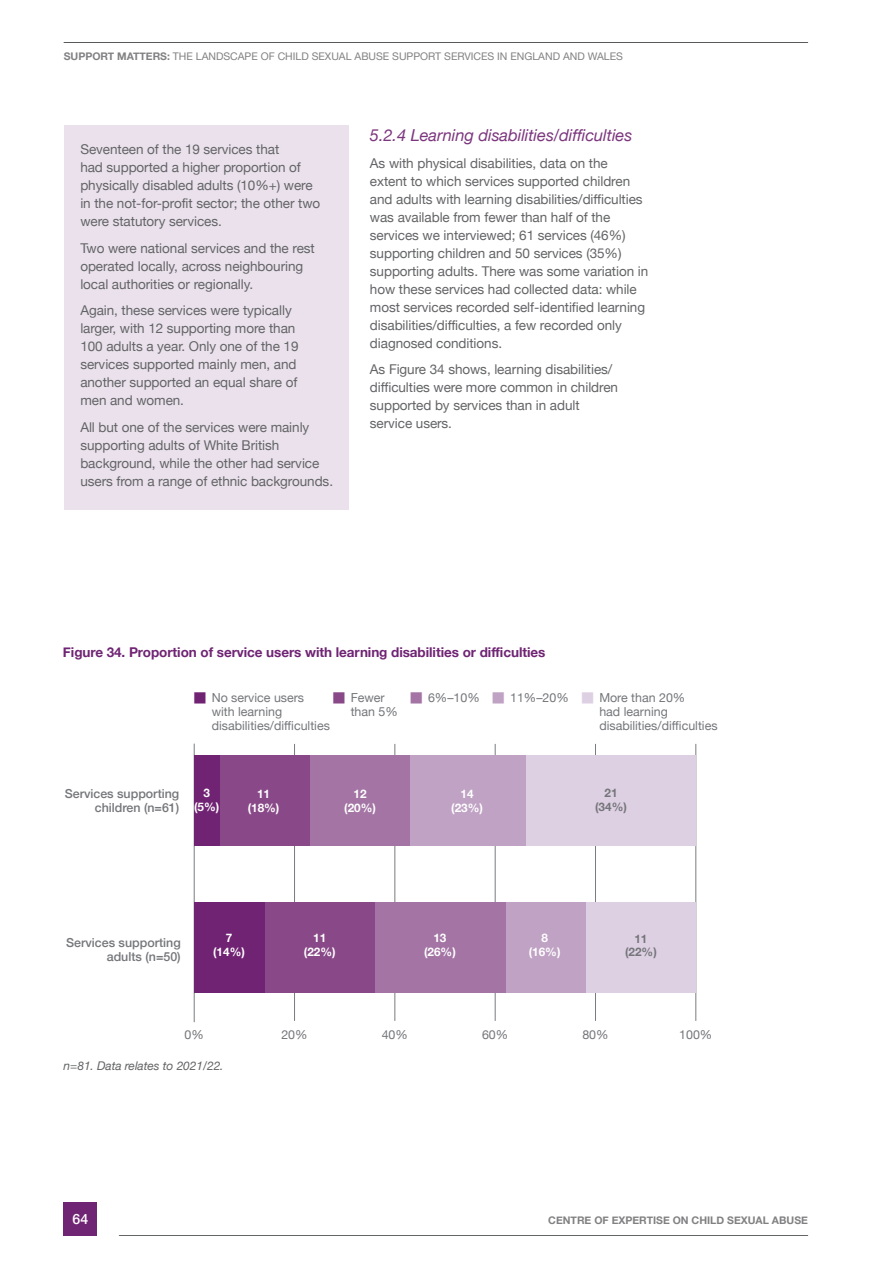
<style>
.page{position:relative;width:893px;height:1263px;background:#fff}
.page>*{position:absolute;margin:0;border:0;box-sizing:border-box;transform-origin:0 0}
.t1{font:italic 16.5px "Helvetica Neue";letter-spacing:-.005em;color:#7c367e}
.t2{font:500 14.1px "Helvetica Neue";color:#fff}
.t3{font:13.5px/18px "Helvetica Neue";letter-spacing:-.005em;color:#636466}
.t4{font:700 13.5px "Helvetica Neue";letter-spacing:-.005em;color:#702474}
.t5{font:12.45px/13.8px "Helvetica Neue";color:#74767a}
.t6{font:500 12.45px/13.8px "Helvetica Neue";color:#74767a;text-align:right}
.t7{font:italic 12px "Helvetica Neue";letter-spacing:-.005em;color:#636466}
.t8{font:700 11.7px/13.8px "Helvetica Neue";color:#fff;text-align:center}
.t9{font:700 11.7px/13.8px "Helvetica Neue";color:#74767a;text-align:center}
.t10{font:10.5px "Helvetica Neue";color:#818082}
.t11{font:700 10.5px "Helvetica Neue";color:#818082}
.s1{font-weight:700}
.s2{color:#702373}
.s3{color:#894988}
.s4{color:#a374a4}
.s5{color:#ded0e3}
.s6{color:#c0a2c4}
</style>
<div class="page">
<hr style="left:64px;top:42px;width:744px;height:1px;background:#55585a">
<div style="left:64px;top:1202px;width:33px;height:34px;background:#702474"></div>
<hr style="left:119px;top:1235px;width:689px;height:1px;background:#55585a">
<div style="left:64px;top:125px;width:285px;height:385px;background:#eae1ed"></div>
<hr style="left:294px;top:744px;width:1px;height:277px;background:#787b7f">
<hr style="left:395px;top:744px;width:1px;height:277px;background:#787b7f">
<hr style="left:495px;top:744px;width:1px;height:277px;background:#787b7f">
<hr style="left:595px;top:744px;width:1px;height:277px;background:#787b7f">
<hr style="left:696px;top:744px;width:1px;height:277px;background:#787b7f">
<hr style="left:194px;top:744px;width:1px;height:278px;background:#787b7f">
<div style="left:525px;top:755px;width:171px;height:90px;background:#ded0e3"></div>
<div style="left:585px;top:902px;width:111px;height:90px;background:#ded0e3"></div>
<div style="left:410px;top:755px;width:115px;height:90px;background:#c0a2c4"></div>
<div style="left:505px;top:902px;width:80px;height:90px;background:#c0a2c4"></div>
<div style="left:310px;top:755px;width:100px;height:90px;background:#a374a4"></div>
<div style="left:375px;top:902px;width:130px;height:90px;background:#a374a4"></div>
<div style="left:219px;top:755px;width:91px;height:90px;background:#894988"></div>
<div style="left:264px;top:902px;width:111px;height:90px;background:#894988"></div>
<div style="left:194px;top:755px;width:25px;height:90px;background:#702373"></div>
<div style="left:194px;top:902px;width:70px;height:90px;background:#702373"></div>
<p class="t10" style="left:64px;top:48px;width:561px"><span class="s1">SUPPORT MATTERS:</span> THE LANDSCAPE OF CHILD SEXUAL ABUSE SUPPORT SERVICES IN ENGLAND AND WALES</p>
<p class="t3" style="left:80px;top:141px;width:241px">Seventeen of the 19 services that<br>had supported a higher proportion of physically disabled adults (10%+) were in the not-for-profit sector; the other two were statutory services.</p>
<p class="t3" style="left:80px;top:240px;width:236px">Two were national services and the rest operated locally, across neighbouring local authorities or regionally.</p>
<p class="t3" style="left:80px;top:302px;width:220px">Again, these services were typically larger, with 12 supporting more than<br>100 adults a year. Only one of the 19 services supported mainly men, and another supported an equal share of men and women.</p>
<p class="t3" style="left:80px;top:419px;width:254px">All but one of the services were mainly supporting adults of White British background, while the other had service users from a range of ethnic backgrounds.</p>
<p class="t1" style="left:370px;top:123px;width:264px">5.2.4 Learning disabilities/difficulties</p>
<p class="t3" style="left:370px;top:155px;width:280px">As with physical disabilities, data on the extent to which services supported children and adults with learning disabilities/difficulties was available from fewer than half of the services we interviewed; 61 services (46%) supporting children and 50 services (35%) supporting adults. There was some variation in how these services had collected data: while most services recorded self-identified learning disabilities/difficulties, a few recorded only diagnosed conditions.</p>
<p class="t3" style="left:370px;top:361px;width:250px">As Figure 34 shows, learning disabilities/ difficulties were more common in children supported by services than in adult service users.</p>
<p class="t4" style="left:63px;top:642px;width:484px">Figure 34. Proportion of service users with learning disabilities or difficulties</p>
<p class="t5" style="left:212px;top:692px;width:120px;text-indent:-19px"><span class="s2">■</span> No service users with learning disabilities/difficulties</p>
<p class="t5" style="left:351px;top:692px;width:49px;text-indent:-19px"><span class="s3">■</span> Fewer than 5%</p>
<p class="t5" style="left:409px;top:692px;width:72px"><span class="s4">■</span> 6%–10%</p>
<p class="t5" style="left:599px;top:692px;width:120px;text-indent:-19px"><span class="s5">■</span> More than 20%<br>had learning disabilities/difficulties</p>
<p class="t5" style="left:491px;top:692px;width:79px"><span class="s6">■</span> 11%–20%</p>
<p class="t6" style="left:65px;top:785px;width:116px">Services supporting children (n=61)</p>
<p class="t8" style="left:194px;top:786px;width:27px">3 (5%)</p>
<p class="t9" style="left:595px;top:787px;width:33px">21 (34%)</p>
<p class="t8" style="left:344px;top:787px;width:33px">12 (20%)</p>
<p class="t8" style="left:248px;top:787px;width:33px">11 (18%)</p>
<p class="t8" style="left:451px;top:787px;width:33px">14 (23%)</p>
<p class="t6" style="left:66px;top:935px;width:116px">Services supporting adults (n=50)</p>
<p class="t8" style="left:529px;top:931px;width:33px">8 (16%)</p>
<p class="t8" style="left:213px;top:931px;width:33px">7 (14%)</p>
<p class="t8" style="left:304px;top:931px;width:33px">11 (22%)</p>
<p class="t8" style="left:424px;top:931px;width:33px">13 (26%)</p>
<p class="t9" style="left:625px;top:932px;width:33px">11 (22%)</p>
<p class="t5" style="left:185px;top:1028px;width:21px">0%</p>
<p class="t5" style="left:281px;top:1028px;width:28px">20%</p>
<p class="t5" style="left:382px;top:1028px;width:28px">40%</p>
<p class="t5" style="left:482px;top:1028px;width:28px">60%</p>
<p class="t5" style="left:582px;top:1028px;width:28px">80%</p>
<p class="t5" style="left:679px;top:1028px;width:35px">100%</p>
<p class="t7" style="left:64px;top:1057px;width:161px">n=81. Data relates to 2021/22.</p>
<p class="t2" style="left:73px;top:1208px;width:17px">64</p>
<p class="t11" style="left:548px;top:1212px;width:261px">CENTRE OF EXPERTISE ON CHILD SEXUAL ABUSE</p>
</div>
